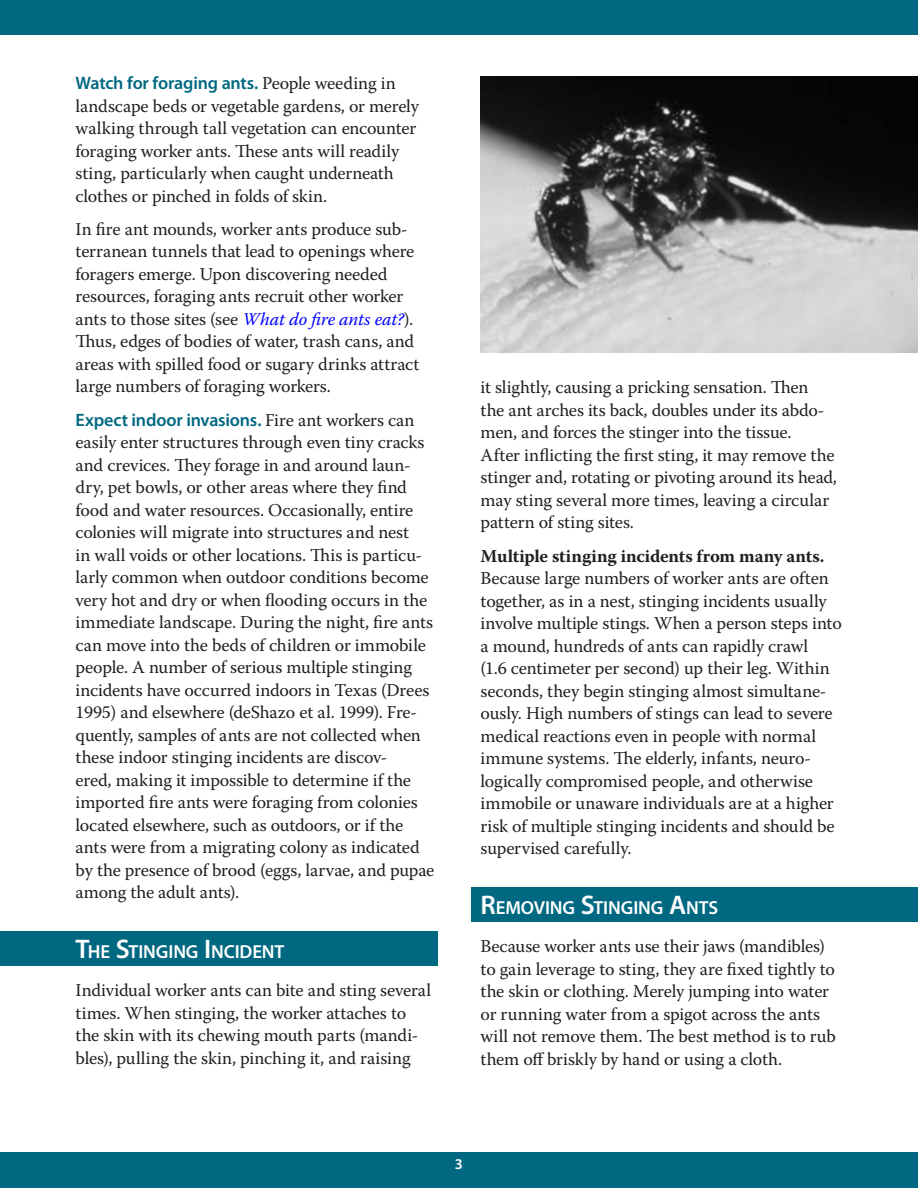
<style>
.page{position:relative;width:918px;height:1188px;background:#fff}
.page>*{position:absolute;margin:0;border:0;box-sizing:border-box;transform-origin:0 0}
.heading1{font:600 18.9px "Myriad Pro";letter-spacing:-.005em;color:#fff}
.body_text{font:18px/22.5px "Warnock Pro";letter-spacing:-.01em;color:#231f20}
.t1{font:600 15px "Myriad Pro";color:#fff}
.s1{font-family:"Myriad Pro";font-weight:600;color:#006881}
.s2{font-style:italic;color:#00f}
.s3{font-size:27px}
.s4{font-weight:700}
</style>
<div class="page">
<div style="left:0;top:0;width:918px;height:35px;background:#006881"></div>
<div style="left:0;top:1152px;width:918px;height:36px;background:#006881"></div>
<div style="left:0;top:931px;width:437px;height:35px;background:#006881"></div>
<div style="left:472px;top:887px;width:446px;height:35px;background:#006881"></div>
<img style="left:481px;top:76px;width:437px;height:276px">
<p class="body_text" style="left:76px;top:72px;width:345px"><span class="s1">Watch for foraging ants.</span> People weeding in landscape beds or vegetable gardens, or merely walking through tall vegetation can encounter foraging worker ants. These ants will readily sting, particularly when caught underneath clothes or pinched in folds of skin.</p>
<p class="body_text" style="left:76px;top:217px;width:345px">In fire ant mounds, worker ants produce sub&shy;terranean tunnels that lead to openings where foragers emerge. Upon discovering needed resources, foraging ants recruit other worker ants to those sites (see <span class="s2">What do fire ants eat?</span>).<br>Thus, edges of bodies of water, trash cans, and areas with spilled food or sugary drinks attract large numbers of foraging workers.</p>
<p class="body_text" style="left:76px;top:408px;width:360px"><span class="s1">Expect indoor invasions.</span> Fire ant workers can easily enter structures through even tiny cracks and crevices. They forage in and around laun&shy;dry, pet bowls, or other areas where they find food and water resources. Occasionally, entire colonies will migrate into structures and nest<br>in wall voids or other locations. This is particu&shy;larly common when outdoor conditions become very hot and dry or when flooding occurs in the immediate landscape. During the night, fire ants can move into the beds of children or immobile people. A number of serious multiple stinging incidents have occurred indoors in Texas (Drees 1995) and elsewhere (deShazo et al. 1999). Fre&shy;quently, samples of ants are not collected when these indoor stinging incidents are discov-<br>ered, making it impossible to determine if the imported fire ants were foraging from colonies located elsewhere, such as outdoors, or if the ants were from a migrating colony as indicated by the presence of brood (eggs, larvae, and pupae among the adult ants).</p>
<p class="heading1" style="left:76px;top:939px;width:210px"><span class="s3">T</span>HE <span class="s3">S</span>TINGING <span class="s3">I</span> NCIDENT</p>
<p class="body_text" style="left:76px;top:979px;width:357px">Individual worker ants can bite and sting several times. When stinging, the worker attaches to the skin with its chewing mouth parts (mandi&shy;bles), pulling the skin, pinching it, and raising</p>
<p class="body_text" style="left:481px;top:376px;width:358px">it slightly, causing a pricking sensation. Then<br>the ant arches its back, doubles under its abdo&shy;men, and forces the stinger into the tissue.<br>After inflicting the first sting, it may remove the stinger and, rotating or pivoting around its head, may sting several more times, leaving a circular pattern of sting sites.</p>
<p class="body_text" style="left:481px;top:544px;width:363px"><span class="s4">Multiple stinging incidents from many ants.<br></span>Because large numbers of worker ants are often together, as in a nest, stinging incidents usually involve multiple stings. When a person steps into a mound, hundreds of ants can rapidly crawl<br>(1.6 centimeter per second) up their leg. Within seconds, they begin stinging almost simultane&shy;ously. High numbers of stings can lead to severe medical reactions even in people with normal immune systems. The elderly, infants, neuro&shy;logically compromised people, and otherwise immobile or unaware individuals are at a higher risk of multiple stinging incidents and should be supervised carefully.</p>
<p class="heading1" style="left:481px;top:895px;width:238px"><span class="s3">R</span>EMOVING <span class="s3">S</span>TINGING <span class="s3">A</span>NTS</p>
<p class="body_text" style="left:481px;top:935px;width:357px">Because worker ants use their jaws (mandibles) to gain leverage to sting, they are fixed tightly to the skin or clothing. Merely jumping into water or running water from a spigot across the ants will not remove them. The best method is to rub them off briskly by hand or using a cloth.</p>
<p class="t1" style="left:455px;top:1154px;width:10px">3</p>
</div>
